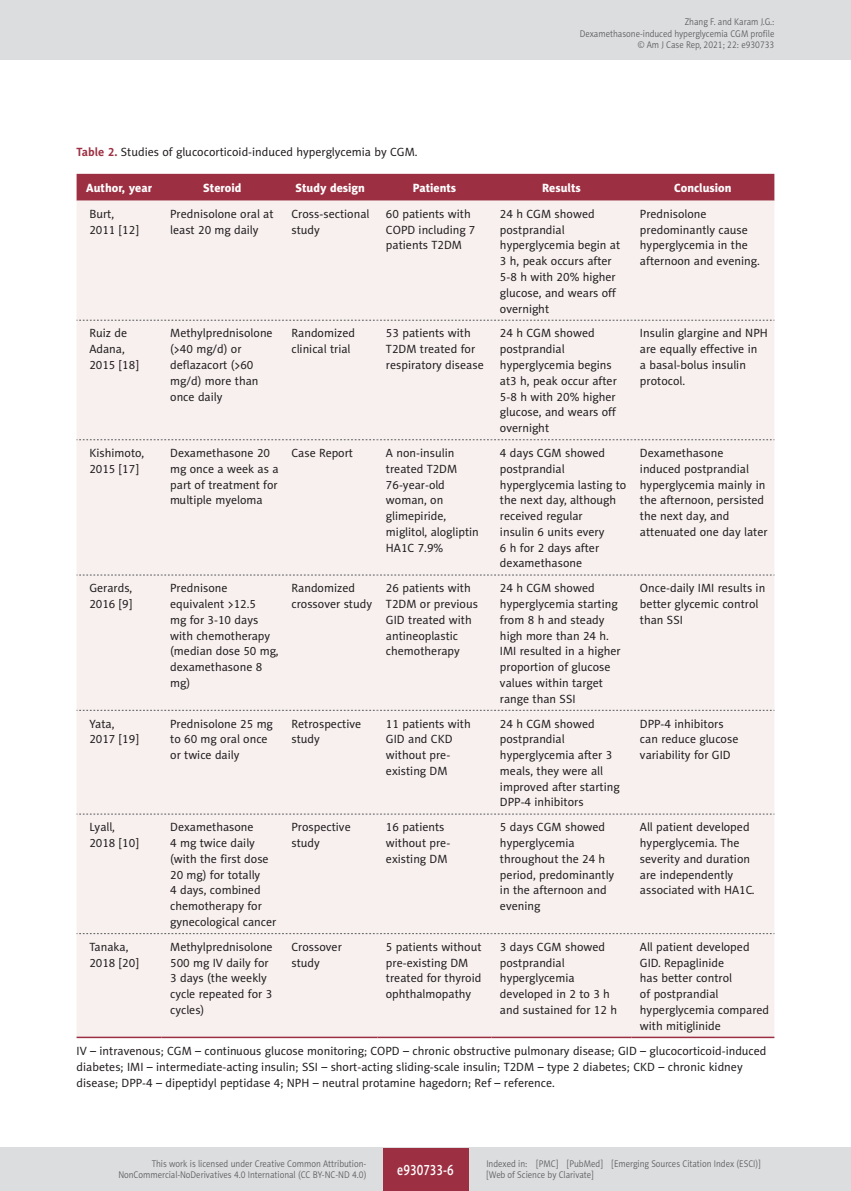
<style>
.page{position:relative;width:851px;height:1191px;background:#fff}
.page>*{position:absolute;margin:0;border:0;box-sizing:border-box;transform-origin:0 0}
.t1{font:15px "Naomi Sans EFN Medium";color:#fff;scale:.8 1}
.AJCR_Tabela_zawartos{font:12px/15.8px "Naomi Sans EFN";color:#231f20}
.AJCR_Table_podpis_do{font:12px/15.8px "Naomi Sans EFN";color:#231f20}
.AJCR_Tabela_tytul{font:12px "Naomi Sans EFN";color:#231f20}
.AJCR_Tabela_Head{font:12px "Naomi Sans EFN Heavy";color:#fff}
.t2{font:9.75px/11.2px "Naomi Sans EFN Light";color:#57585a;text-align:right;scale:.9 1}
.s1{font-weight:700;color:#9d2f42}
</style>
<div class="page">
<div style="left:77px;top:174px;width:697px;height:27px;background:#9d2f42"></div>
<div style="left:77px;top:201px;width:697px;height:835px;background:#f7f0ef"></div>
<svg style="left:77px;top:320px;width:697px;height:1px"></svg>
<svg style="left:77px;top:439px;width:697px;height:1px"></svg>
<svg style="left:77px;top:575px;width:697px;height:1px"></svg>
<svg style="left:77px;top:710px;width:697px;height:1px"></svg>
<svg style="left:77px;top:814px;width:697px;height:1px"></svg>
<svg style="left:77px;top:933px;width:697px;height:1px"></svg>
<hr style="left:77px;top:1036px;width:85px;height:2px;background:#9d2f42">
<hr style="left:162px;top:1036px;width:121px;height:2px;background:#9d2f42">
<hr style="left:283px;top:1036px;width:94px;height:2px;background:#9d2f42">
<hr style="left:377px;top:1036px;width:114px;height:2px;background:#9d2f42">
<hr style="left:491px;top:1036px;width:140px;height:2px;background:#9d2f42">
<hr style="left:631px;top:1036px;width:143px;height:2px;background:#9d2f42">
<div style="left:0;top:0;width:850px;height:60px;background:#dcdddf"></div>
<hr style="left:850px;top:0;width:1px;height:60px;background:#dcdddf">
<div style="left:0;top:1148px;width:850px;height:43px;background:#dcdddf"></div>
<div style="left:383px;top:1147px;width:85px;height:43px;background:#9d2f42"></div>
<p class="AJCR_Tabela_tytul" style="left:77px;top:145px;width:342px"><span class="s1">Table 2.</span> Studies of glucocorticoid-induced hyperglycemia by CGM.</p>
<p class="t2" style="left:579px;top:16px;width:218px">Zhang F. and Karam J.G.:<br>Dexamethasone-induced hyperglycemia CGM profile © Am J Case Rep, 2021; 22: e930733</p>
<p class="AJCR_Tabela_Head" style="left:86px;top:180px;width:67px">Author, year</p>
<p class="AJCR_Tabela_Head" style="left:203px;top:180px;width:40px">Steroid</p>
<p class="AJCR_Tabela_Head" style="left:295px;top:180px;width:71px">Study design</p>
<p class="AJCR_Tabela_Head" style="left:412px;top:180px;width:45px">Patients</p>
<p class="AJCR_Tabela_Head" style="left:542px;top:180px;width:40px">Results</p>
<p class="AJCR_Tabela_Head" style="left:674px;top:180px;width:59px">Conclusion</p>
<p class="AJCR_Tabela_zawartos" style="left:89px;top:206px;width:51px">Burt,<br>2011 [12]</p>
<p class="AJCR_Tabela_zawartos" style="left:170px;top:206px;width:105px">Prednisolone oral at least 20 mg daily</p>
<p class="AJCR_Tabela_zawartos" style="left:291px;top:206px;width:79px">Cross-sectional study</p>
<p class="AJCR_Tabela_zawartos" style="left:386px;top:206px;width:91px">60 patients with<br>COPD including 7 patients T2DM</p>
<p class="AJCR_Tabela_zawartos" style="left:500px;top:206px;width:122px">24 h CGM showed postprandial hyperglycemia begin at<br>3 h, peak occurs after<br>5-8 h with 20% higher glucose, and wears off overnight</p>
<p class="AJCR_Tabela_zawartos" style="left:640px;top:206px;width:121px">Prednisolone predominantly cause hyperglycemia in the afternoon and evening.</p>
<p class="AJCR_Tabela_zawartos" style="left:89px;top:326px;width:51px">Ruiz de<br>Adana,<br>2015 [18]</p>
<p class="AJCR_Tabela_zawartos" style="left:170px;top:326px;width:104px">Methylprednisolone (&gt;40 mg/d) or deflazacort (&gt;60 mg/d) more than once daily</p>
<p class="AJCR_Tabela_zawartos" style="left:291px;top:326px;width:65px">Randomized clinical trial</p>
<p class="AJCR_Tabela_zawartos" style="left:386px;top:326px;width:99px">53 patients with<br>T2DM treated for respiratory disease</p>
<p class="AJCR_Tabela_zawartos" style="left:500px;top:326px;width:118px">24 h CGM showed postprandial hyperglycemia begins at3 h, peak occur after<br>5-8 h with 20% higher glucose, and wears off overnight</p>
<p class="AJCR_Tabela_zawartos" style="left:640px;top:326px;width:129px">Insulin glargine and NPH are equally effective in<br>a basal-bolus insulin protocol.</p>
<p class="AJCR_Tabela_zawartos" style="left:89px;top:445px;width:56px">Kishimoto,<br>2015 [17]</p>
<p class="AJCR_Tabela_zawartos" style="left:170px;top:445px;width:110px">Dexamethasone 20 mg once a week as a part of treatment for multiple myeloma</p>
<p class="AJCR_Tabela_zawartos" style="left:291px;top:445px;width:63px">Case Report</p>
<p class="AJCR_Tabela_zawartos" style="left:386px;top:445px;width:94px">A non-insulin treated T2DM<br>76-year-old woman, on glimepiride, miglitol, alogliptin<br>HA1C 7.9%</p>
<p class="AJCR_Tabela_zawartos" style="left:500px;top:445px;width:128px">4 days CGM showed postprandial hyperglycemia lasting to the next day, although received regular<br>insulin 6 units every<br>6 h for 2 days after dexamethasone</p>
<p class="AJCR_Tabela_zawartos" style="left:640px;top:445px;width:129px">Dexamethasone<br>induced postprandial hyperglycemia mainly in the afternoon, persisted the next day, and attenuated one day later</p>
<p class="AJCR_Tabela_zawartos" style="left:89px;top:580px;width:44px">Gerards,<br>2016 [9]</p>
<p class="AJCR_Tabela_zawartos" style="left:170px;top:580px;width:110px">Prednisone equivalent &gt;12.5<br>mg for 3-10 days with chemotherapy (median dose 50 mg, dexamethasone 8 mg)</p>
<p class="AJCR_Tabela_zawartos" style="left:291px;top:580px;width:82px">Randomized crossover study</p>
<p class="AJCR_Tabela_zawartos" style="left:386px;top:580px;width:93px">26 patients with<br>T2DM or previous<br>GID treated with antineoplastic chemotherapy</p>
<p class="AJCR_Tabela_zawartos" style="left:500px;top:580px;width:122px">24 h CGM showed hyperglycemia starting from 8 h and steady high more than 24 h.<br>IMI resulted in a higher proportion of glucose values within target range than SSI</p>
<p class="AJCR_Tabela_zawartos" style="left:640px;top:580px;width:127px">Once-daily IMI results in better glycemic control than SSI</p>
<p class="AJCR_Tabela_zawartos" style="left:89px;top:715px;width:51px">Yata,<br>2017 [19]</p>
<p class="AJCR_Tabela_zawartos" style="left:170px;top:715px;width:104px">Prednisolone 25 mg to 60 mg oral once or twice daily</p>
<p class="AJCR_Tabela_zawartos" style="left:291px;top:715px;width:71px">Retrospective study</p>
<p class="AJCR_Tabela_zawartos" style="left:386px;top:715px;width:86px">11 patients with<br>GID and CKD without pre&shy;existing DM</p>
<p class="AJCR_Tabela_zawartos" style="left:500px;top:715px;width:121px">24 h CGM showed postprandial hyperglycemia after 3 meals, they were all improved after starting<br>DPP-4 inhibitors</p>
<p class="AJCR_Tabela_zawartos" style="left:640px;top:715px;width:100px">DPP-4 inhibitors can reduce glucose variability for GID</p>
<p class="AJCR_Tabela_zawartos" style="left:89px;top:819px;width:51px">Lyall,<br>2018 [10]</p>
<p class="AJCR_Tabela_zawartos" style="left:170px;top:819px;width:108px">Dexamethasone<br>4 mg twice daily (with the first dose<br>20 mg) for totally<br>4 days, combined chemotherapy for gynecological cancer</p>
<p class="AJCR_Tabela_zawartos" style="left:291px;top:819px;width:61px">Prospective study</p>
<p class="AJCR_Tabela_zawartos" style="left:386px;top:819px;width:66px">16 patients without pre&shy;existing DM</p>
<p class="AJCR_Tabela_zawartos" style="left:500px;top:819px;width:116px">5 days CGM showed hyperglycemia throughout the 24 h period, predominantly in the afternoon and evening</p>
<p class="AJCR_Tabela_zawartos" style="left:640px;top:819px;width:116px">All patient developed hyperglycemia. The severity and duration are independently associated with HA1C.</p>
<p class="AJCR_Tabela_zawartos" style="left:89px;top:939px;width:51px">Tanaka,<br>2018 [20]</p>
<p class="AJCR_Tabela_zawartos" style="left:170px;top:939px;width:104px">Methylprednisolone<br>500 mg IV daily for<br>3 days (the weekly cycle repeated for 3 cycles)</p>
<p class="AJCR_Tabela_zawartos" style="left:291px;top:939px;width:52px">Crossover study</p>
<p class="AJCR_Tabela_zawartos" style="left:386px;top:939px;width:97px">5 patients without pre-existing DM treated for thyroid ophthalmopathy</p>
<p class="AJCR_Tabela_zawartos" style="left:500px;top:939px;width:119px">3 days CGM showed postprandial hyperglycemia developed in 2 to 3 h and sustained for 12 h</p>
<p class="AJCR_Tabela_zawartos" style="left:640px;top:939px;width:131px">All patient developed<br>GID. Repaglinide<br>has better control<br>of postprandial hyperglycemia compared with mitiglinide</p>
<p class="AJCR_Table_podpis_do" style="left:77px;top:1043px;width:691px">IV – intravenous; CGM – continuous glucose monitoring; COPD – chronic obstructive pulmonary disease; GID – glucocorticoid-induced diabetes; IMI – intermediate-acting insulin; SSI – short-acting sliding-scale insulin; T2DM – type 2 diabetes; CKD – chronic kidney disease; DPP-4 – dipeptidyl peptidase 4; NPH – neutral protamine hagedorn; Ref – reference.</p>
<p class="t2" style="left:118px;top:1158px;width:277px">This work is licensed under Creative Common Attribution-<br>NonCommercial-NoDerivatives 4.0 International (CC BY-NC-ND 4.0)</p>
<p class="t1" style="left:397px;top:1160px;width:72px">e930733-6</p>
<p class="t2" style="left:486px;top:1158px;width:306px;text-align:left">Indexed in: [PMC] [PubMed] [Emerging Sources Citation Index (ESCI)] [Web of Science by Clarivate]</p>
</div>
